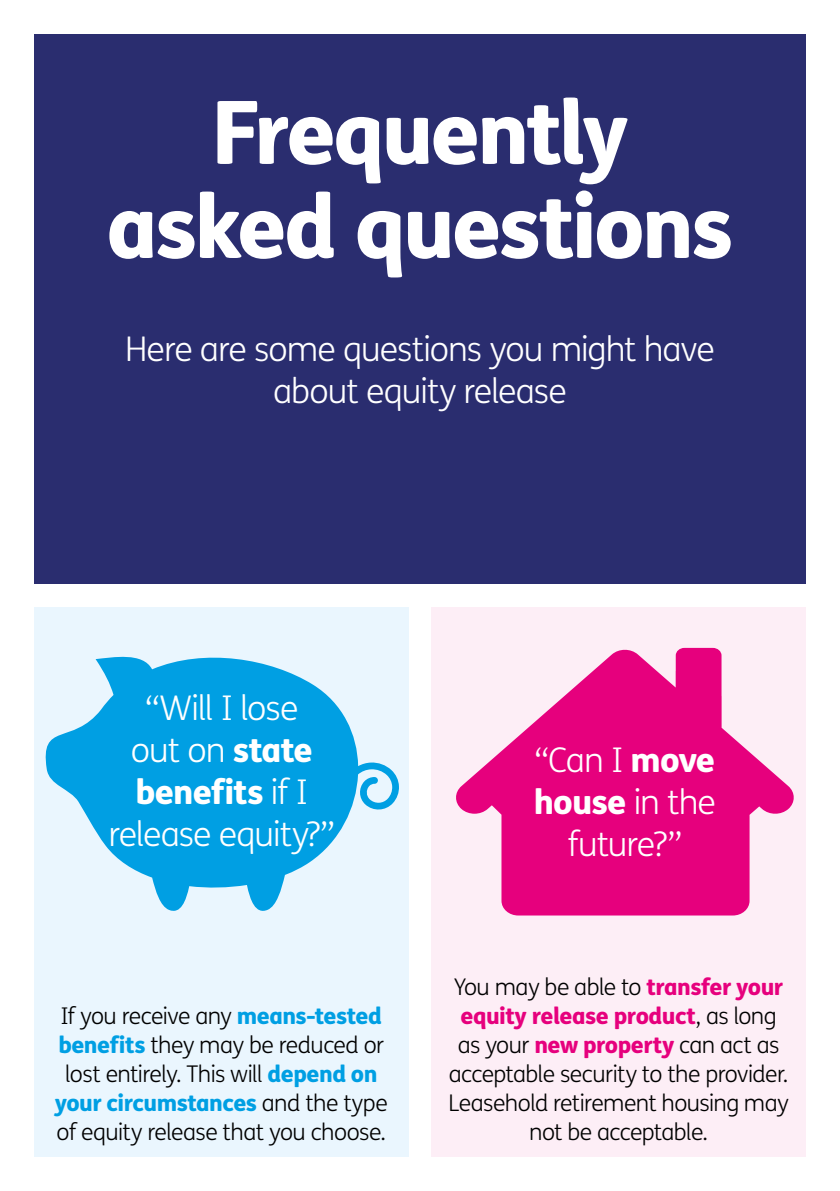
<style>
.page{position:relative;width:840px;height:1191px;background:#fff}
.page>*{position:absolute;margin:0;border:0;box-sizing:border-box;transform-origin:0 0}
.t1{font:800 87.4px/94px "FS Me";letter-spacing:-.035em;color:#fff;text-align:center}
.t2{font:300 34px/42px "FS Me";letter-spacing:-.03em;color:#fff;text-align:center}
.t3{font:300 23px/29px "FS Me";letter-spacing:-.025em;color:#000;text-align:center}
.s1{font-weight:800}
.s2{font-weight:800;color:#009fe3}
.s3{font-weight:800;color:#e6007d}
</style>
<div class="page">
<div style="left:34px;top:34px;width:771px;height:550px;background:#2a2d6f"></div>
<div style="left:34px;top:607px;width:374px;height:549px;background:#eaf6fe"></div>
<div style="left:431px;top:607px;width:374px;height:550px;background:#fdeef6"></div>
<svg style="left:45px;top:656px;width:354px;height:255px;fill:#009fe3"></svg>
<svg style="left:456px;top:648px;width:338px;height:267px;fill:#e6007d"></svg>
<h1 class="t1" style="left:106px;top:86px;width:628px">Frequently asked questions</h1>
<h2 class="t2" style="left:125px;top:329px;width:591px">Here are some questions you might have about equity release</h2>
<h2 class="t2" style="left:108px;top:688px;width:228px">“Will I lose<br>out on <span class="s1">state benefits</span> if I release equity?”</h2>
<p class="t3" style="left:55px;top:1001px;width:334px">If you receive any <span class="s2">means-tested benefits</span> they may be reduced or lost entirely. This will <span class="s2">depend on your circumstances</span> and the type of equity release that you choose.</p>
<h2 class="t2" style="left:533px;top:739px;width:183px">“Can I <span class="s1">move house</span> in the future?”</h2>
<p class="t3" style="left:448px;top:972px;width:342px">You may be able to <span class="s3">transfer your equity release product</span>, as long as your <span class="s3">new property</span> can act as acceptable security to the provider.<br>Leasehold retirement housing may not be acceptable.</p>
</div>
